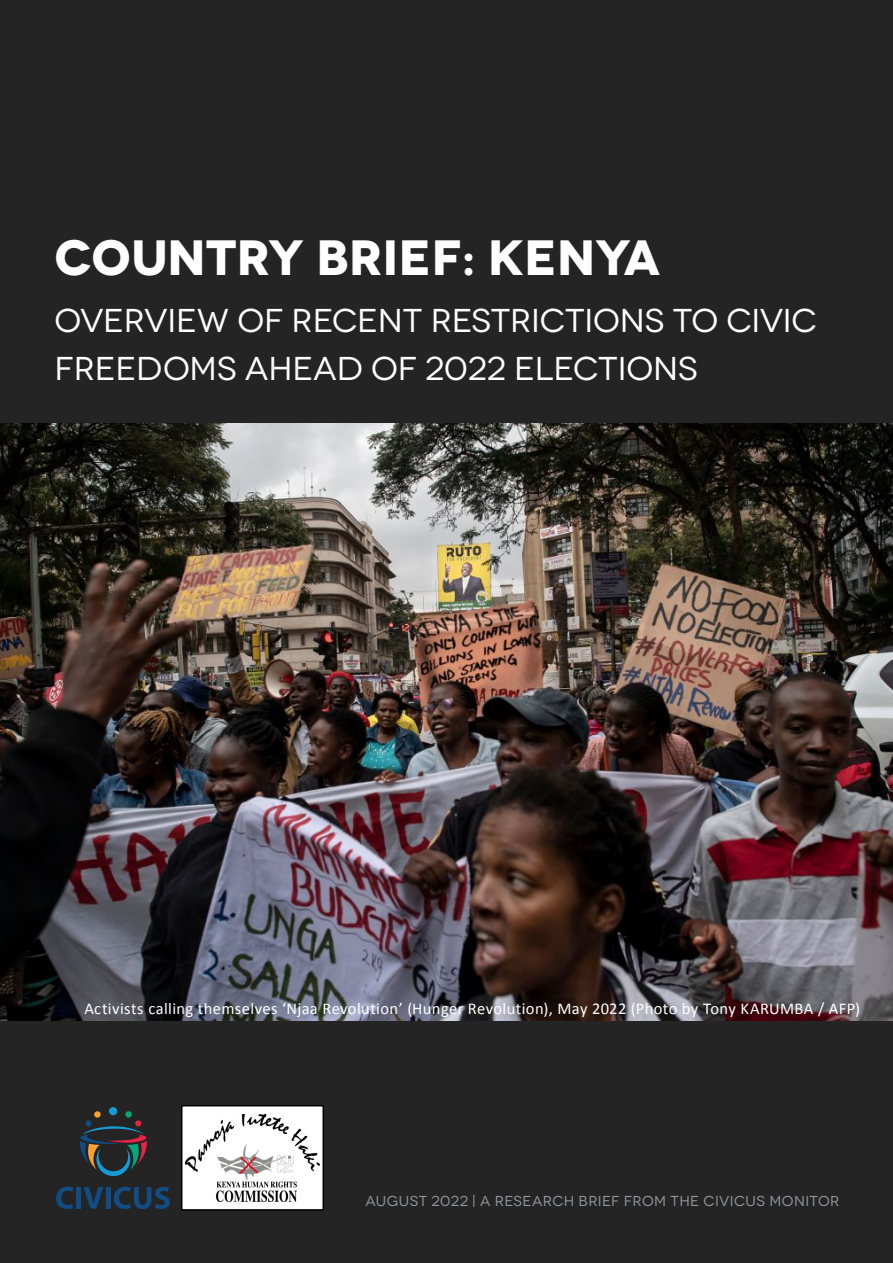
<style>
.page{position:relative;width:893px;height:1263px;background:#fff}
.page>*{position:absolute;margin:0;border:0;box-sizing:border-box;transform-origin:0 0}
.t1{font:700 49.5px "Novecentowide";color:#fff}
.t2{font:33px/48px "Novecentowide";color:#fff}
.t3{font:16.5px "Calibri";letter-spacing:.02em;color:#fff}
.t4{font:14.4px "Novecentowide";letter-spacing:.025em;color:#939598}
</style>
<div class="page">
<div style="left:0;top:0;width:893px;height:72px;background:#242424"></div>
<div style="left:0;top:3px;width:893px;height:1260px;background:#242424"></div>
<div style="left:109px;top:1107px;width:8px;height:8px;background:#179bd7;border-radius:50%"></div>
<div style="left:125px;top:1111px;width:7px;height:6px;background:#03a877;border-radius:50%"></div>
<div style="left:94px;top:1111px;width:7px;height:6px;background:#f9a02d;border-radius:50%"></div>
<svg style="left:80px;top:1120px;width:67px;height:56px"></svg>
<svg style="left:56px;top:1187px;width:17px;height:22px"></svg>
<div style="left:76px;top:1187px;width:5px;height:21px;background:#114c85"></div>
<svg style="left:84px;top:1187px;width:19px;height:21px"></svg>
<div style="left:106px;top:1187px;width:5px;height:21px;background:#114c85"></div>
<svg style="left:114px;top:1187px;width:56px;height:22px"></svg>
<img style="left:0;top:423px;width:893px;height:597px">
<div style="left:182px;top:1106px;width:141px;height:104px;background:#fff"></div>
<div style="left:181px;top:1105px;width:143px;height:106px;border:2px solid #000"></div>
<img style="left:185px;top:1115px;width:135px;height:86px">
<h1 class="t1" style="left:54px;top:226px;width:607px">COUNTRY BRIEF: KENYA</h1>
<h2 class="t2" style="left:54px;top:296px;width:764px">OVERVIEW OF RECENT RESTRICTIONS TO CIVIC<br>FREEDOMS AHEAD OF 2022 ELECTIONS</h2>
<p class="t3" style="left:84px;top:998px;width:777px">Activists calling themselves ‘Njaa Revolution’ (Hunger Revolution), May 2022 (Photo by Tony KARUMBA / AFP)</p>
<p class="t4" style="left:365px;top:1192px;width:475px">AUGUST 2022 | A RESEARCH BRIEF FROM THE CIVICUS MONITOR</p>
</div>
